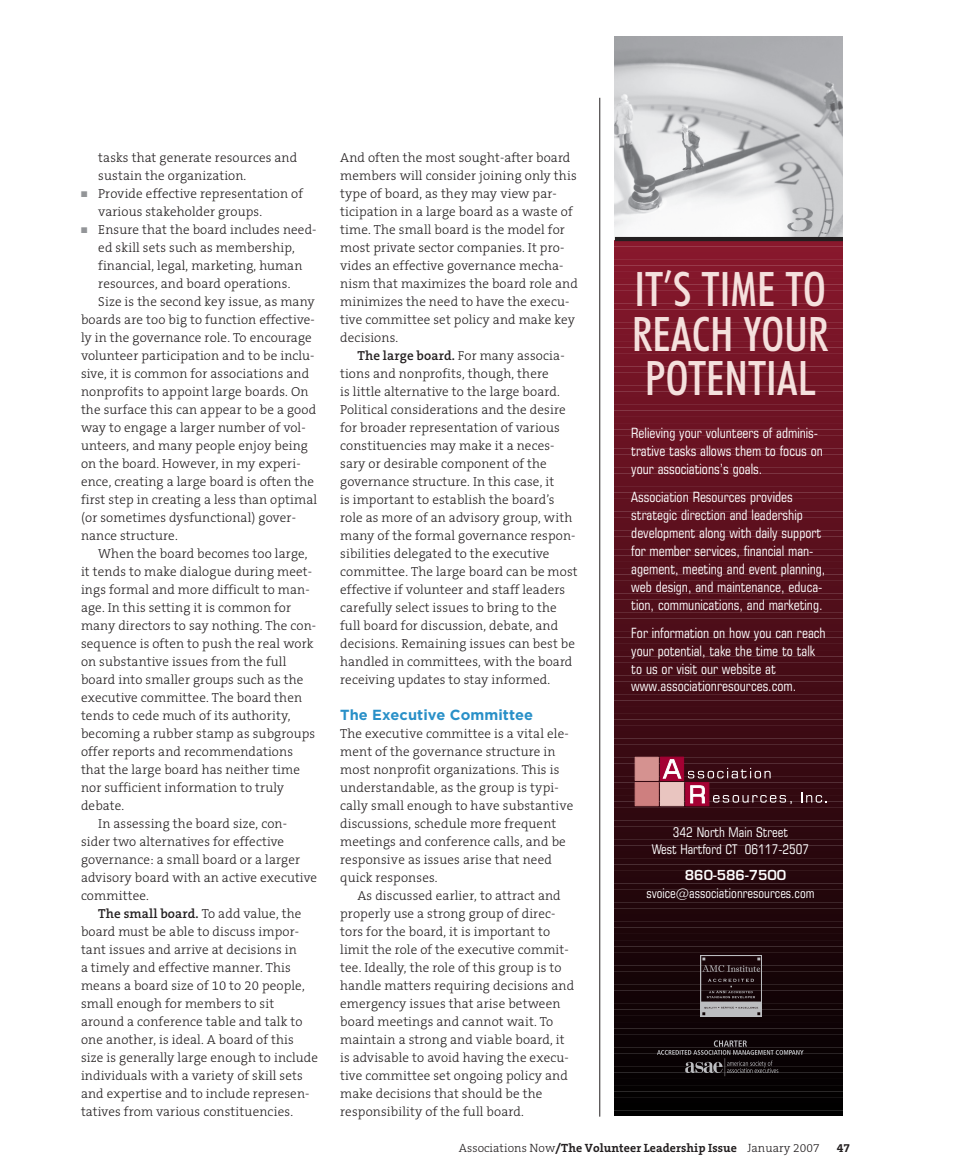
<style>
.page{position:relative;width:972px;height:1175px;background:#fff}
.page>*{position:absolute;margin:0;border:0;box-sizing:border-box;transform-origin:0 0}
.t1{font:500 condensed 47.55px/44.7px "Futura BT";color:#f5e0dd;text-align:justify}
.Feature__Subhead{font:700 14.7px "Gotham";letter-spacing:.005em;color:#2990c8}
.t2{font:condensed 14.1px/17.9px "Square 721 BT";color:#fff}
.t3{font:condensed 13.35px/16.4px "Square 721 BT";color:#fff;text-align:center}
.Feature__Text{font:300 13.2px/18px "The Serif B3";letter-spacing:.01em;color:#231f20}
.Feature__Text_No_Ind{font:300 13.2px/18px "The Serif B3";letter-spacing:.01em;color:#231f20}
.Feature__Text_Bullet{font:300 13.2px/18px "The Serif B3";letter-spacing:.01em;color:#231f20}
.t4{font:700 12px "The Serif B7";letter-spacing:.005em;color:#231f20}
.s1{color:#939598}
.s2{font-family:"The Serif B6";font-weight:600}
.s3{font-family:"Square 721 Demi";font-stretch:normal}
.s4{font-family:"The Serif B3";font-weight:300}
</style>
<div class="page">
<svg style="left:614px;top:36px;width:229px;height:1080px;background:#62353d"></svg>
<hr style="left:599px;top:98px;width:1px;height:1018px;background:#231f20">
<p class="Feature__Text_Bullet" style="left:98px;top:149px;width:201px">tasks that generate resources and sustain the organization.</p>
<p class="Feature__Text_Bullet" style="left:98px;top:185px;width:206px;text-indent:-17px"><span class="s1">■</span> Provide effective representation of various stakeholder groups.</p>
<p class="Feature__Text_Bullet" style="left:98px;top:221px;width:220px;text-indent:-17px"><span class="s1">■</span> Ensure that the board includes need&shy;ed skill sets such as membership, financial, legal, marketing, human resources, and board operations.</p>
<p class="Feature__Text" style="left:81px;top:293px;width:238px;text-indent:17px">Size is the second key issue, as many boards are too big to function effective&shy;ly in the governance role. To encourage volunteer participation and to be inclu&shy;sive, it is common for associations and nonprofits to appoint large boards. On the surface this can appear to be a good way to engage a larger number of vol&shy;unteers, and many people enjoy being on the board. However, in my experi&shy;ence, creating a large board is often the first step in creating a less than optimal (or sometimes dysfunctional) gover&shy;nance structure.</p>
<p class="Feature__Text" style="left:81px;top:545px;width:237px;text-indent:17px">When the board becomes too large, it tends to make dialogue during meet&shy;ings formal and more difficult to man&shy;age. In this setting it is common for many directors to say nothing. The con&shy;sequence is often to push the real work on substantive issues from the full board into smaller groups such as the executive committee. The board then tends to cede much of its authority, becoming a rubber stamp as subgroups offer reports and recommendations that the large board has neither time nor sufficient information to truly debate.</p>
<p class="Feature__Text" style="left:81px;top:815px;width:238px;text-indent:17px">In assessing the board size, con&shy;sider two alternatives for effective governance: a small board or a larger advisory board with an active executive committee.</p>
<p class="Feature__Text" style="left:81px;top:905px;width:239px;text-indent:17px"><span class="s2">The small board.</span> To add value, the board must be able to discuss impor&shy;tant issues and arrive at decisions in<br>a timely and effective manner. This means a board size of 10 to 20 people, small enough for members to sit around a conference table and talk to one another, is ideal. A board of this size is generally large enough to include individuals with a variety of skill sets and expertise and to include represen&shy;tatives from various constituencies.</p>
<p class="Feature__Text" style="left:340px;top:149px;width:239px">And often the most sought-after board members will consider joining only this type of board, as they may view par&shy;ticipation in a large board as a waste of time. The small board is the model for most private sector companies. It pro&shy;vides an effective governance mecha&shy;nism that maximizes the board role and minimizes the need to have the execu&shy;tive committee set policy and make key decisions.</p>
<p class="Feature__Text" style="left:340px;top:347px;width:239px;text-indent:17px"><span class="s2">The large board.</span> For many associa&shy;tions and nonprofits, though, there<br>is little alternative to the large board.<br>Political considerations and the desire for broader representation of various constituencies may make it a neces&shy;sary or desirable component of the governance structure. In this case, it<br>is important to establish the board’s role as more of an advisory group, with many of the formal governance respon&shy;sibilities delegated to the executive committee. The large board can be most effective if volunteer and staff leaders carefully select issues to bring to the full board for discussion, debate, and decisions. Remaining issues can best be handled in committees, with the board receiving updates to stay informed.</p>
<p class="Feature__Subhead" style="left:340px;top:706px;width:194px">The Executive Committee</p>
<p class="Feature__Text_No_Ind" style="left:340px;top:725px;width:235px">The executive committee is a vital ele&shy;ment of the governance structure in most nonprofit organizations. This is understandable, as the group is typi&shy;cally small enough to have substantive discussions, schedule more frequent meetings and conference calls, and be responsive as issues arise that need quick responses.</p>
<p class="Feature__Text" style="left:340px;top:887px;width:235px;text-indent:17px">As discussed earlier, to attract and properly use a strong group of direc&shy;tors for the board, it is important to limit the role of the executive commit&shy;tee. Ideally, the role of this group is to handle matters requiring decisions and emergency issues that arise between board meetings and cannot wait. To maintain a strong and viable board, it is advisable to avoid having the execu&shy;tive committee set ongoing policy and make decisions that should be the responsibility of the full board.</p>
<p class="t1" style="left:632px;top:266px;width:198px">IT’S TIME TO REACH YOUR POTENTIAL</p>
<p class="t2" style="left:631px;top:424px;width:193px">Relieving your volunteers of adminis&shy;trative tasks allows them to focus on your associations’s goals.</p>
<p class="t2" style="left:631px;top:488px;width:196px">Association Resources provides strategic direction and leadership development along with daily support for member services, financial man&shy;agement, meeting and event planning, web design, and maintenance, educa&shy;tion, communications, and marketing.</p>
<p class="t2" style="left:631px;top:623px;width:196px">For information on how you can reach your potential, take the time to talk to us or visit our website at www.associationresources.com.</p>
<p class="t3" style="left:652px;top:824px;width:159px">342 North Main Street<br>West Hartford CT 06117-2507</p>
<p class="t3" style="left:646px;top:866px;width:170px;line-height:17.9px;text-align:left;text-indent:39px"><span class="s3">860-586-7500 </span>svoice@associationresources.com</p>
<p class="t4" style="left:459px;top:1142px;width:362px"><span class="s4">Associations Now</span>/The Volunteer Leadership Issue <span class="s4">January 2007</span></p>
<p class="t4" style="left:837px;top:1142px;width:15px">47</p>
</div>
